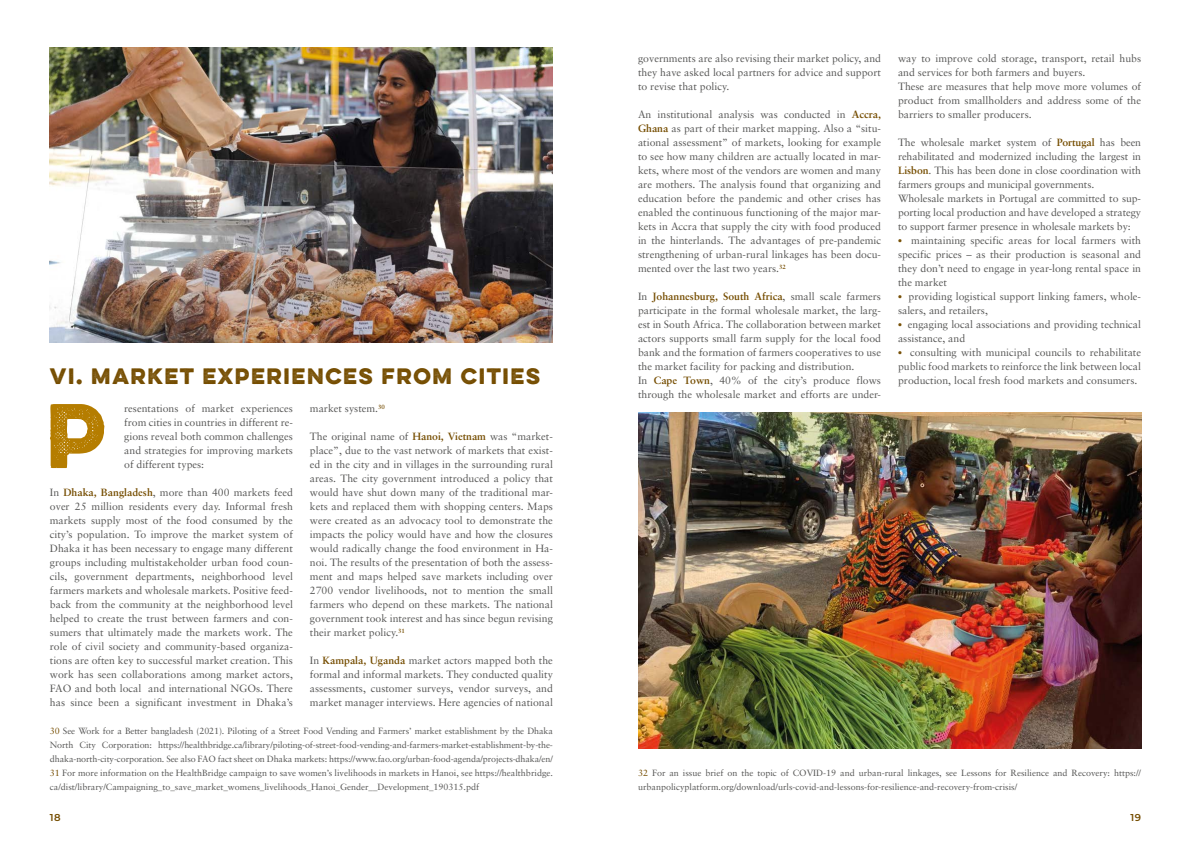
<style>
.page{position:relative;width:1191px;height:842px;background:#fff}
.page>*{position:absolute;margin:0;border:0;box-sizing:border-box;transform-origin:0 0}
.t1{font:700 81.9px "Lulo One";color:#b57d00}
.t2{font:700 20px "Lulo One";letter-spacing:-.15em;color:#754d00}
.t3{font:10.5px/14px "Sabon";color:#575756;text-align:justify}
.t4{font:600 10px "Montserrat";color:#754d00}
.t5{font:9px/14px "Sabon";color:#575756;text-align:justify}
.s1{font-weight:700;color:#754d00}
.s2{color:#754d00}
</style>
<div class="page">
<img style="left:50px;top:48px;width:503px;height:294px">
<img style="left:638px;top:412px;width:503px;height:336px">
<h2 class="t2" style="left:50px;top:361px;width:496px">VI. MARKET EXPERIENCES FROM CITIES</h2>
<h1 class="t1" style="left:46px;top:372px;width:80px">P</h1>
<p class="t3" style="left:124px;top:401px;width:170px">resentations of market experiences from cities in countries in different re&shy;gions reveal both common challenges and strategies for improving markets of different types:</p>
<p class="t3" style="left:50px;top:485px;width:244px">In <span class="s1">Dhaka, Bangladesh</span>, more than 400 markets feed over 25 million residents every day. Informal fresh markets supply most of the food consumed by the city’s population. To improve the market system of Dhaka it has been necessary to engage many different groups including multistakeholder urban food coun&shy;cils, government departments, neighborhood level farmers markets and wholesale markets. Positive feed&shy;back from the community at the neighborhood level helped to create the trust between farmers and con&shy;sumers that ultimately made the markets work. The role of civil society and community-based organiza&shy;tions are often key to successful market creation. This work has seen collaborations among market actors, FAO and both local and international NGOs. There has since been a significant investment in Dhaka’s</p>
<p class="t3" style="left:310px;top:401px;width:77px">market system.<sup>30</sup></p>
<p class="t3" style="left:310px;top:429px;width:244px">The original name of <span class="s1">Hanoi, Vietnam</span> was “market&shy;place”, due to the vast network of markets that exist&shy;ed in the city and in villages in the surrounding rural areas. The city government introduced a policy that would have shut down many of the traditional mar&shy;kets and replaced them with shopping centers. Maps were created as an advocacy tool to demonstrate the impacts the policy would have and how the closures would radically change the food environment in Ha&shy;noi. The results of the presentation of both the assess&shy;ment and maps helped save markets including over 2700 vendor livelihoods, not to mention the small farmers who depend on these markets. The national government took interest and has since begun revising their market policy.<sup>31</sup></p>
<p class="t3" style="left:310px;top:653px;width:244px">In <span class="s1">Kampala, Uganda</span> market actors mapped both the formal and informal markets. They conducted quality assessments, customer surveys, vendor surveys, and market manager interviews. Here agencies of national</p>
<p class="t5" style="left:50px;top:724px;width:504px"><span class="s2">30</span> See Work for a Better bangladesh (2021). Piloting of a Street Food Vending and Farmers’ market establishment by the Dhaka North City Corporation: https://healthbridge.ca/library/piloting-of-street-food-vending-and-farmers-market-establishment-by-the&shy;dhaka-north-city-corporation. See also FAO fact sheet on Dhaka markets: https://www.fao.org/urban-food-agenda/projects-dhaka/en/ <span class="s2">31</span> For more information on the HealthBridge campaign to save women’s livelihoods in markets in Hanoi, see https://healthbridge. ca/dist/library/Campaigning_to_save_market_womens_livelihoods_Hanoi_Gender__Development_190315.pdf</p>
<p class="t3" style="left:638px;top:51px;width:244px">governments are also revising their market policy, and they have asked local partners for advice and support to revise that policy.</p>
<p class="t3" style="left:638px;top:107px;width:244px">An institutional analysis was conducted in <span class="s1">Accra, Ghana</span> as part of their market mapping. Also a “situ&shy;ational assessment” of markets, looking for example to see how many children are actually located in mar&shy;kets, where most of the vendors are women and many are mothers. The analysis found that organizing and education before the pandemic and other crises has enabled the continuous functioning of the major mar&shy;kets in Accra that supply the city with food produced in the hinterlands. The advantages of pre-pandemic strengthening of urban-rural linkages has been docu&shy;mented over the last two years.<sup>32</sup></p>
<p class="t3" style="left:638px;top:289px;width:244px;text-align:left">In <span class="s1">Johannesburg, South Africa</span>, small scale farmers participate in the formal wholesale market, the larg&shy;est in South Africa. The collaboration between market actors supports small farm supply for the local food bank and the formation of farmers cooperatives to use the market facility for packing and distribution.<br>In <span class="s1">Cape Town</span>, 40% of the city’s produce flows through the wholesale market and efforts are under-</p>
<p class="t3" style="left:898px;top:51px;width:244px;text-align:left">way to improve cold storage, transport, retail hubs and services for both farmers and buyers.<br>These are measures that help move more volumes of product from smallholders and address some of the barriers to smaller producers.</p>
<p class="t3" style="left:898px;top:135px;width:244px;text-align:left">The wholesale market system of <span class="s1">Portugal</span> has been rehabilitated and modernized including the largest in <span class="s1">Lisbon</span>. This has been done in close coordination with farmers groups and municipal governments.<br>Wholesale markets in Portugal are committed to sup&shy;porting local production and have developed a strategy to support farmer presence in wholesale markets by:<br><sup>.</sup> maintaining specific areas for local farmers with specific prices – as their production is seasonal and they don’t need to engage in year-long rental space in the market<br><sup>.</sup> providing logistical support linking famers, whole&shy;salers, and retailers,<br><sup>.</sup> engaging local associations and providing technical assistance, and<br><sup>.</sup> consulting with municipal councils to rehabilitate public food markets to reinforce the link between local production, local fresh food markets and consumers.</p>
<p class="t5" style="left:638px;top:766px;width:504px"><span class="s2">32</span> For an issue brief on the topic of COVID-19 and urban-rural linkages, see Lessons for Resilience and Recovery: https:// urbanpolicyplatform.org/download/urls-covid-and-lessons-for-resilience-and-recovery-from-crisis/</p>
<p class="t4" style="left:50px;top:810px;width:12px">18</p>
<p class="t4" style="left:1130px;top:810px;width:12px">19</p>
</div>
